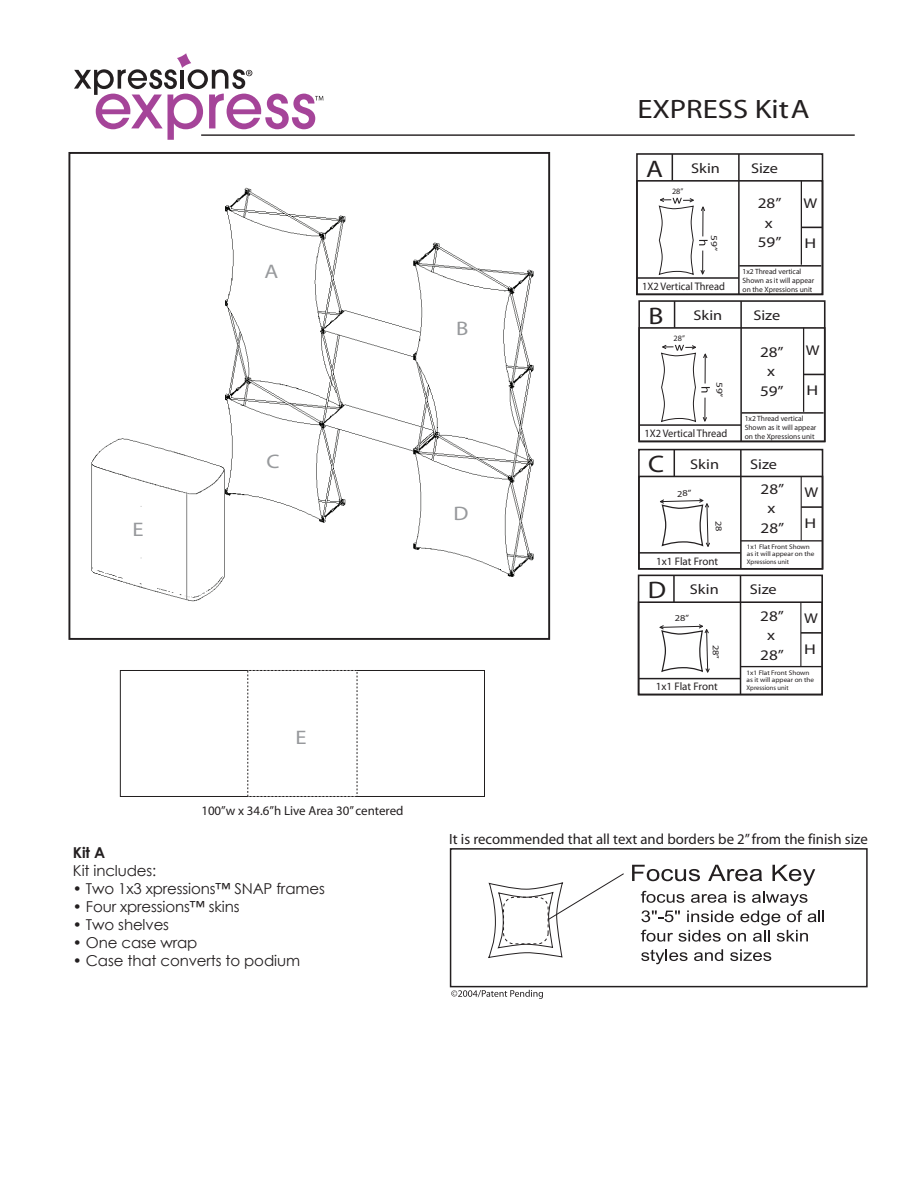
<style>
.page{position:relative;width:918px;height:1188px;background:#fff}
.page>*{position:absolute;margin:0;border:0;box-sizing:border-box;transform-origin:0 0}
.t1{font:26.7px "Myriad";color:#231f20;scale:1.15 1}
.t2{font:24px "Myriad";color:#231f20;scale:1.15 1}
.t3{font:19.65px "Myriad";color:#97999c;scale:1.15 1}
.t4{font:15px "Century Gothic";letter-spacing:-.01em;color:#231f20}
.t5{font:700 15px "Century Gothic";color:#231f20}
.t6{font:14.85px "Myriad";color:#231f20}
.t7{font:14.7px/19.5px "Myriad";color:#231f20;text-align:center;scale:1.17 1}
.t8{font:14.1px "Myriad";color:#231f20;scale:1.15 1}
.t9{font:14.1px "Myriad";color:#231f20;scale:1.27 1}
.t10{font:12.9px "Myriad";color:#231f20}
.t11{font:10.95px "Myriad";color:#231f20;scale:.95 1}
.t12{font:10.95px "Myriad";color:#231f20}
.t13{font:9px "Myriad";color:#231f20;scale:1.28 1}
.t14{font:8.25px "Myriad";color:#231f20}
.t15{font:7.65px/9.1px "Myriad";color:#231f20}
.t16{font:6.75px/6.6px "Myriad";color:#231f20;scale:1.08 1}
.t17{font:6.75px "Myriad";color:#231f20}
.s1{font-size:24px}
</style>
<div class="page">
<img style="left:91px;top:178px;width:460px;height:432px">
<hr style="left:201px;top:134px;width:654px;height:2px;background:#231f20">
<div style="left:68px;top:152px;width:482px;height:488px;border:2px solid #231f20"></div>
<div style="left:257px;top:257px;width:29px;height:29px;background:#fff;border-radius:50%"></div>
<div style="left:448px;top:314px;width:30px;height:29px;background:#fff;border-radius:50%"></div>
<div style="left:259px;top:447px;width:29px;height:29px;background:#fff;border-radius:50%"></div>
<div style="left:125px;top:515px;width:29px;height:30px;background:#fff;border-radius:50%"></div>
<div style="left:446px;top:499px;width:29px;height:29px;background:#fff;border-radius:50%"></div>
<svg style="left:632px;top:865px;width:192px;height:77px"></svg>
<svg style="left:641px;top:949px;width:47px;height:15px"></svg>
<svg style="left:694px;top:949px;width:29px;height:12px"></svg>
<svg style="left:730px;top:949px;width:41px;height:12px"></svg>
<svg style="left:488px;top:873px;width:136px;height:85px"></svg>
<div style="left:450px;top:848px;width:418px;height:139px;border:2px solid #231f20"></div>
<div style="left:503px;top:897px;width:45px;height:47px;border:1px dashed #231f20;border-radius:11px"></div>
<svg style="left:451px;top:990px;width:92px;height:9px"></svg>
<div style="left:638px;top:449px;width:185px;height:121px;border:2px solid #231f20"></div>
<div style="left:638px;top:476px;width:185px;height:94px;border:2px solid #231f20"></div>
<hr style="left:740px;top:450px;width:2px;height:119px;background:#231f20">
<hr style="left:801px;top:477px;width:1px;height:64px;background:#231f20">
<svg style="left:674px;top:450px;width:1px;height:26px"></svg>
<hr style="left:639px;top:552px;width:102px;height:2px;background:#231f20">
<hr style="left:741px;top:540px;width:81px;height:2px;background:#231f20">
<hr style="left:801px;top:506px;width:21px;height:2px;background:#231f20">
<div style="left:638px;top:575px;width:185px;height:120px;border:2px solid #231f20"></div>
<div style="left:638px;top:601px;width:185px;height:94px;border:2px solid #231f20"></div>
<hr style="left:740px;top:575px;width:1px;height:120px;background:#231f20">
<hr style="left:800px;top:602px;width:1px;height:64px;background:#231f20">
<hr style="left:673px;top:575px;width:2px;height:27px;background:#231f20">
<hr style="left:639px;top:678px;width:101px;height:1px;background:#231f20">
<hr style="left:741px;top:666px;width:81px;height:1px;background:#231f20">
<hr style="left:801px;top:632px;width:21px;height:2px;background:#231f20">
<div style="left:120px;top:670px;width:365px;height:127px;background:#fff;border:1px solid #211e1e"></div>
<div style="left:248px;top:670px;width:109px;height:127px;background:#fff"></div>
<hr style="left:801px;top:181px;width:1px;height:84px;background:#231f20">
<svg style="left:802px;top:227px;width:18px;height:1px"></svg>
<div style="left:636px;top:153px;width:187px;height:142px;border:2px solid #231f20"></div>
<div style="left:636px;top:180px;width:187px;height:115px;border:2px solid #231f20"></div>
<hr style="left:738px;top:154px;width:2px;height:140px;background:#231f20">
<svg style="left:672px;top:154px;width:1px;height:27px"></svg>
<hr style="left:637px;top:277px;width:102px;height:2px;background:#231f20">
<svg style="left:658px;top:198px;width:50px;height:77px"></svg>
<hr style="left:739px;top:265px;width:82px;height:2px;background:#231f20">
<hr style="left:803px;top:328px;width:1px;height:84px;background:#231f20">
<svg style="left:804px;top:374px;width:19px;height:1px"></svg>
<div style="left:638px;top:300px;width:188px;height:142px;border:2px solid #231f20"></div>
<div style="left:638px;top:327px;width:188px;height:115px;border:2px solid #231f20"></div>
<hr style="left:740px;top:301px;width:2px;height:140px;background:#231f20">
<svg style="left:674px;top:301px;width:1px;height:27px"></svg>
<hr style="left:639px;top:424px;width:102px;height:2px;background:#231f20">
<svg style="left:661px;top:345px;width:49px;height:77px"></svg>
<hr style="left:742px;top:412px;width:82px;height:2px;background:#231f20">
<svg style="left:74px;top:53px;width:249px;height:87px"></svg>
<svg style="left:660px;top:498px;width:50px;height:56px"></svg>
<svg style="left:660px;top:624px;width:59px;height:56px"></svg>
<h3 class="t3" style="left:265px;top:262px;width:14px">A</h3>
<h3 class="t3" style="left:133px;top:520px;width:11px">E</h3>
<h3 class="t3" style="left:266px;top:452px;width:13px">C</h3>
<h3 class="t3" style="left:295px;top:728px;width:11px">E</h3>
<h3 class="t10" style="left:201px;top:804px;width:204px">100”w x 34.6”h Live Area 30” centered</h3>
<h3 class="t5" style="left:73px;top:843px;width:34px">Kit A</h3>
<h3 class="t4" style="left:73px;top:862px;width:85px">Kit includes:</h3>
<h3 class="t4" style="left:73px;top:880px;width:253px">• Two 1x3 xpressions™ SNAP frames</h3>
<h3 class="t4" style="left:73px;top:898px;width:168px">• Four xpressions™ skins</h3>
<h3 class="t4" style="left:73px;top:916px;width:98px">• Two shelves</h3>
<h3 class="t4" style="left:73px;top:934px;width:126px">• One case wrap</h3>
<h3 class="t4" style="left:73px;top:952px;width:229px">• Case that converts to podium</h3>
<h1 class="t1" style="left:637px;top:95px;width:151px">EXPRESS KitA</h1>
<h3 class="t8" style="left:646px;top:161px;width:66px"><span class="s1">A</span> Skin</h3>
<h3 class="t8" style="left:751px;top:161px;width:25px">Size</h3>
<h3 class="t3" style="left:456px;top:318px;width:12px">B</h3>
<h3 class="t3" style="left:454px;top:504px;width:15px">D</h3>
<p class="t14" style="left:672px;top:187px;width:13px">28”</p>
<p class="t13" style="left:718px;top:235px;width:14px;rotate:90deg">59”</p>
<h3 class="t11" style="left:642px;top:281px;width:89px">1X2 Vertical Thread</h3>
<h3 class="t7" style="left:758px;top:194px;width:22px">28” x<br>59”</h3>
<h3 class="t8" style="left:803px;top:196px;width:13px">W</h3>
<h3 class="t9" style="left:804px;top:237px;width:11px">H</h3>
<p class="t15" style="left:743px;top:267px;width:73px">1x2 Thread vertical<br>Shown as it will appear on the Xpressions unit</p>
<h2 class="t2" style="left:648px;top:304px;width:15px">B</h2>
<h3 class="t8" style="left:693px;top:308px;width:27px">Skin</h3>
<h3 class="t8" style="left:753px;top:308px;width:25px">Size</h3>
<p class="t14" style="left:674px;top:334px;width:13px">28”</p>
<p class="t13" style="left:724px;top:382px;width:14px;rotate:90deg">59”</p>
<h3 class="t11" style="left:644px;top:428px;width:89px">1X2 Vertical Thread</h3>
<h3 class="t7" style="left:760px;top:343px;width:22px">28” x<br>59”</h3>
<h3 class="t8" style="left:806px;top:343px;width:13px">W</h3>
<h3 class="t9" style="left:807px;top:384px;width:11px">H</h3>
<p class="t15" style="left:745px;top:414px;width:73px">1x2 Thread vertical<br>Shown as it will appear on the Xpressions unit</p>
<h3 class="t8" style="left:648px;top:457px;width:63px"><span class="s1">C</span> Skin</h3>
<h3 class="t8" style="left:750px;top:457px;width:25px">Size</h3>
<h3 class="t7" style="left:761px;top:480px;width:22px">28” x<br>28”</h3>
<h3 class="t8" style="left:804px;top:485px;width:13px">W</h3>
<h3 class="t9" style="left:805px;top:516px;width:11px">H</h3>
<h3 class="t12" style="left:656px;top:556px;width:63px">1x1 Flat Front</h3>
<p class="t16" style="left:747px;top:544px;width:64px">1x1 Flat Front Shown as it will appear on the</p>
<p class="t17" style="left:747px;top:559px;width:44px">Xpressions unit</p>
<h3 class="t8" style="left:648px;top:583px;width:63px"><span class="s1">D</span> Skin</h3>
<h3 class="t8" style="left:750px;top:583px;width:25px">Size</h3>
<h3 class="t7" style="left:760px;top:607px;width:22px">28” x<br>28”</h3>
<h3 class="t8" style="left:804px;top:611px;width:13px">W</h3>
<h3 class="t9" style="left:804px;top:642px;width:11px">H</h3>
<h3 class="t12" style="left:656px;top:681px;width:63px">1x1 Flat Front</h3>
<p class="t16" style="left:747px;top:670px;width:64px">1x1 Flat Front Shown as it will appear on the</p>
<p class="t17" style="left:747px;top:684px;width:44px">Xpressions unit</p>
<h3 class="t6" style="left:449px;top:832px;width:420px">It is recommended that all text and borders be 2” from the finish size</h3>
</div>
